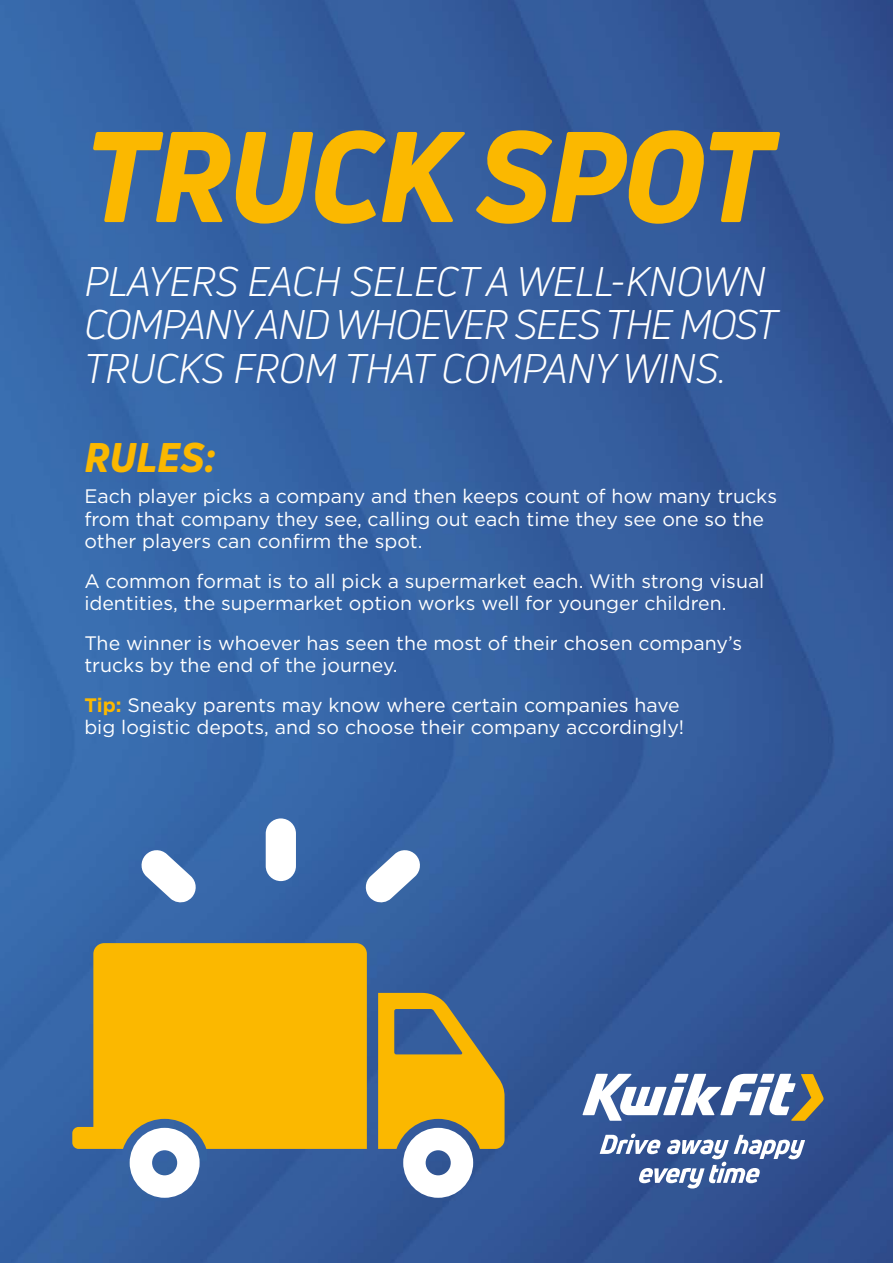
<style>
.page{position:relative;width:893px;height:1263px;background:#fff}
.page>*{position:absolute;margin:0;border:0;box-sizing:border-box;transform-origin:0 0}
.t1{font:italic 800 126px "Uni Neue";letter-spacing:-.02em;color:#fbb800}
.t2{font:italic 40.5px/43.7px "Uni Neue";color:#fff}
.t3{font:italic 800 40.5px "Uni Neue";color:#fbb800}
.t4{font:19.5px/22.5px "Gotham";color:#fff}
.s1{font-weight:700;color:#fbb800}
</style>
<div class="page">
<img style="left:0;top:0;width:893px;height:1263px">
<svg style="left:583px;top:1074px;width:241px;height:47px"></svg>
<svg style="left:600px;top:1133px;width:205px;height:55px"></svg>
<div style="left:266px;top:818px;width:30px;height:63px;background:#fff;border-radius:15px"></div>
<svg style="left:364px;top:848px;width:58px;height:55px"></svg>
<svg style="left:140px;top:848px;width:57px;height:55px"></svg>
<svg style="left:72px;top:943px;width:295px;height:206px;background:#ebb10c"></svg>
<svg style="left:130px;top:1128px;width:70px;height:70px"></svg>
<svg style="left:378px;top:993px;width:127px;height:205px;background:#ab9b5e"></svg>
<h1 class="t1" style="left:84px;top:91px;width:689px">TRUCK SPOT</h1>
<h2 class="t2" style="left:84px;top:259px;width:695px">PLAYERS EACH SELECT A WELL-KNOWN<br>COMPANY AND WHOEVER SEES THE MOST<br>TRUCKS FROM THAT COMPANY WINS.</h2>
<h2 class="t3" style="left:84px;top:430px;width:133px">RULES:</h2>
<p class="t4" style="left:84px;top:484px;width:694px">Each player picks a company and then keeps count of how many trucks from that company they see, calling out each time they see one so the other players can confirm the spot.</p>
<p class="t4" style="left:84px;top:569px;width:682px">A common format is to all pick a supermarket each. With strong visual identities, the supermarket option works well for younger children.</p>
<p class="t4" style="left:84px;top:631px;width:659px">The winner is whoever has seen the most of their chosen company’s trucks by the end of the journey.</p>
<p class="t4" style="left:84px;top:693px;width:601px"><span class="s1">Tip:</span> Sneaky parents may know where certain companies have big logistic depots, and so choose their company accordingly!</p>
</div>
